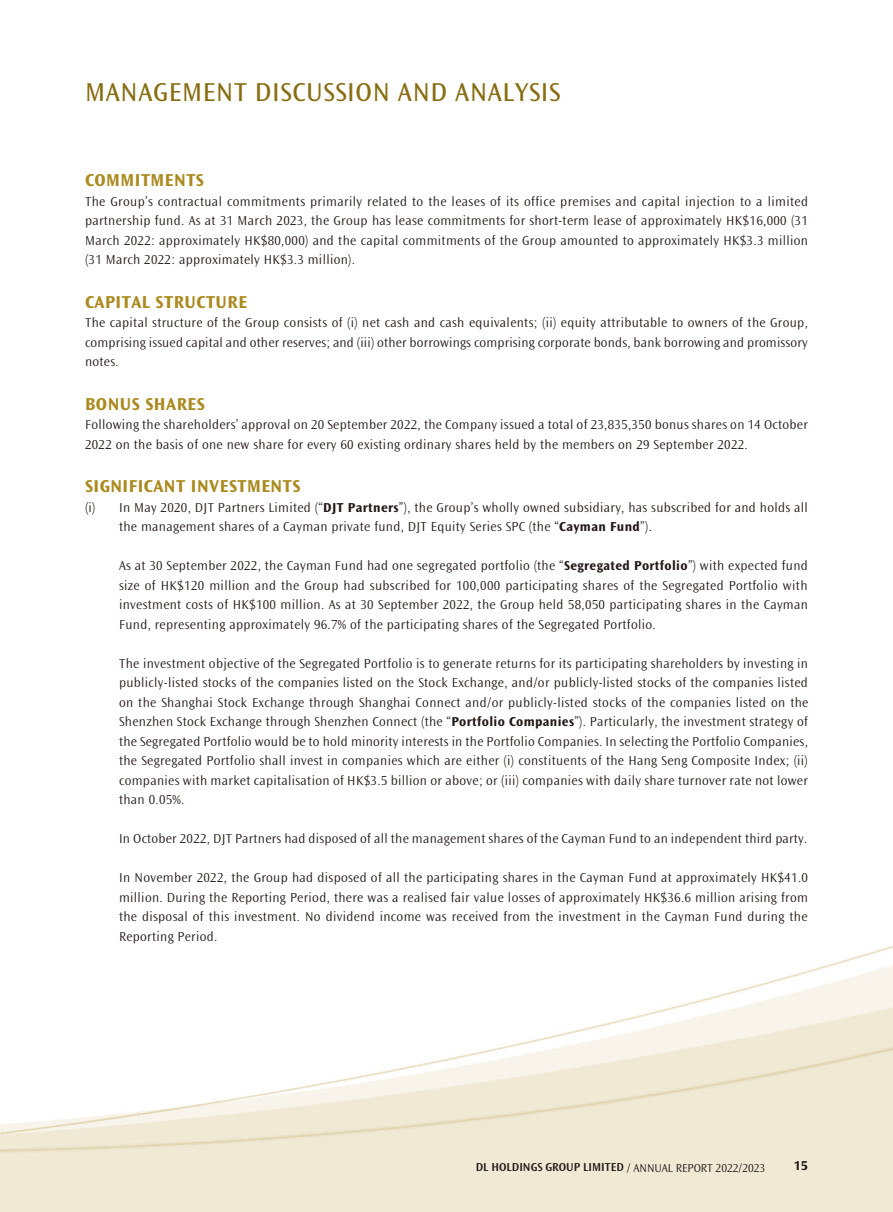
<style>
.page{position:relative;width:893px;height:1212px;background:#fff}
.page>*{position:absolute;margin:0;border:0;box-sizing:border-box;transform-origin:0 0}
.t1{font:27px "Ocean Sans Std";letter-spacing:.025em;color:#886e13}
.t2{font:700 18px "Ocean Sans Std";letter-spacing:.025em;color:#ab8b20}
.t3{font:300 13.5px/19.5px "Ocean Sans Std";letter-spacing:.025em;color:#231916;text-align:justify}
.t4{font:700 13.5px "Ocean Sans Std";color:#231916}
.t5{font:600 12px "Ocean Sans Std";color:#231916}
.s1{font-weight:700}
.s2{font-weight:300}
</style>
<div class="page">
<img style="left:0;top:945px;width:893px;height:267px">
<h1 class="t1" style="left:85px;top:77px;width:477px">MANAGEMENT DISCUSSION AND ANALYSIS</h1>
<h2 class="t2" style="left:85px;top:170px;width:120px">COMMITMENTS</h2>
<p class="t3" style="left:85px;top:192px;width:725px">The Group’s contractual commitments primarily related to the leases of its office premises and capital injection to a limited partnership fund. As at 31 March 2023, the Group has lease commitments for short-term lease of approximately HK$16,000 (31<br>March 2022: approximately HK$80,000) and the capital commitments of the Group amounted to approximately HK$3.3 million (31 March 2022: approximately HK$3.3 million).</p>
<h2 class="t2" style="left:85px;top:292px;width:164px">CAPITAL STRUCTURE</h2>
<p class="t3" style="left:85px;top:313px;width:724px">The capital structure of the Group consists of (i) net cash and cash equivalents; (ii) equity attributable to owners of the Group, comprising issued capital and other reserves; and (iii) other borrowings comprising corporate bonds, bank borrowing and promissory notes.</p>
<h2 class="t2" style="left:85px;top:394px;width:121px">BONUS SHARES</h2>
<p class="t3" style="left:85px;top:415px;width:724px">Following the shareholders’ approval on 20 September 2022, the Company issued a total of 23,835,350 bonus shares on 14 October<br>2022 on the basis of one new share for every 60 existing ordinary shares held by the members on 29 September 2022.</p>
<h2 class="t2" style="left:85px;top:476px;width:217px">SIGNIFICANT INVESTMENTS</h2>
<p class="t3" style="left:119px;top:498px;width:690px;text-indent:-34px">(i) In May 2020, DJT Partners Limited (“<span class="s1">DJT Partners</span>”), the Group’s wholly owned subsidiary, has subscribed for and holds all the management shares of a Cayman private fund, DJT Equity Series SPC (the “<span class="s1">Cayman Fund</span>”).</p>
<p class="t3" style="left:119px;top:556px;width:690px">As at 30 September 2022, the Cayman Fund had one segregated portfolio (the “<span class="s1">Segregated Portfolio</span>”) with expected fund size of HK$120 million and the Group had subscribed for 100,000 participating shares of the Segregated Portfolio with investment costs of HK$100 million. As at 30 September 2022, the Group held 58,050 participating shares in the Cayman Fund, representing approximately 96.7% of the participating shares of the Segregated Portfolio.</p>
<p class="t3" style="left:119px;top:654px;width:691px">The investment objective of the Segregated Portfolio is to generate returns for its participating shareholders by investing in publicly-listed stocks of the companies listed on the Stock Exchange, and/or publicly-listed stocks of the companies listed on the Shanghai Stock Exchange through Shanghai Connect and/or publicly-listed stocks of the companies listed on the Shenzhen Stock Exchange through Shenzhen Connect (the “<span class="s1">Portfolio Companies</span>”). Particularly, the investment strategy of the Segregated Portfolio would be to hold minority interests in the Portfolio Companies. In selecting the Portfolio Companies, the Segregated Portfolio shall invest in companies which are either (i) constituents of the Hang Seng Composite Index; (ii) companies with market capitalisation of HK$3.5 billion or above; or (iii) companies with daily share turnover rate not lower than 0.05%.</p>
<p class="t3" style="left:119px;top:829px;width:690px">In October 2022, DJT Partners had disposed of all the management shares of the Cayman Fund to an independent third party.</p>
<p class="t3" style="left:119px;top:868px;width:690px">In November 2022, the Group had disposed of all the participating shares in the Cayman Fund at approximately HK$41.0 million. During the Reporting Period, there was a realised fair value losses of approximately HK$36.6 million arising from the disposal of this investment. No dividend income was received from the investment in the Cayman Fund during the Reporting Period.</p>
<p class="t5" style="left:476px;top:1160px;width:291px">DL HOLDINGS GROUP LIMITED <span class="s2">/ ANNUAL REPORT 2022/2023</span></p>
<p class="t4" style="left:794px;top:1158px;width:16px">15</p>
</div>
